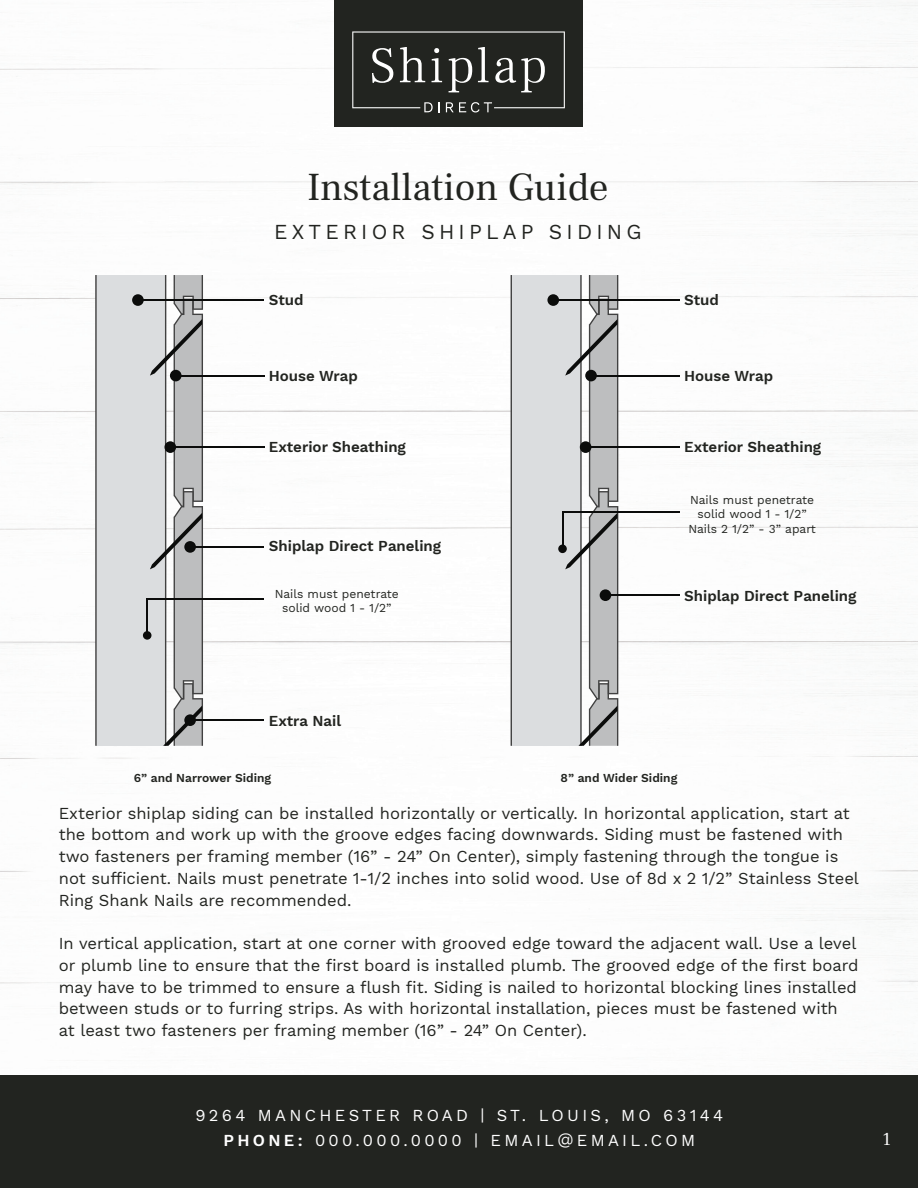
<style>
.page{position:relative;width:918px;height:1188px;background:#fff}
.page>*{position:absolute;margin:0;border:0;box-sizing:border-box;transform-origin:0 0}
.t1{font:39px "Frank Ruhl Libre";color:#222420}
.t2{font:21px "Work Sans";letter-spacing:.2em;color:#222420}
.t3{font:18px "Frank Ruhl Libre";color:#fff}
.t4{font:16.5px/21.8px "Work Sans";color:#222420}
.t5{font:16.5px/25.5px "Work Sans";letter-spacing:.2em;color:#fff;text-align:center}
.t6{font:600 15px "Work Sans";color:#222420}
.t7{font:12px/14.4px "Work Sans";color:#222420;text-align:center}
.t8{font:600 12px "Work Sans";color:#222420}
.s1{font-weight:600}
</style>
<div class="page">
<img style="left:0;top:2px;width:918px;height:1074px">
<div style="left:0;top:1076px;width:918px;height:112px;background:#222420"></div>
<div style="left:334px;top:0;width:249px;height:126px;background:#222420"></div>
<svg style="left:352px;top:31px;width:213px;height:81px"></svg>
<div style="left:96px;top:275px;width:70px;height:227px;background:#dbdddf"></div>
<div style="left:96px;top:374px;width:70px;height:372px;background:#dbdddf"></div>
<svg style="left:95px;top:275px;width:2px;height:471px"></svg>
<div style="left:143px;top:631px;width:8px;height:9px;background:#0b0c0b;border-radius:50%"></div>
<svg style="left:150px;top:275px;width:53px;height:471px"></svg>
<div style="left:132px;top:294px;width:12px;height:12px;background:#0b0c0b;border-radius:50%"></div>
<hr style="left:140px;top:299px;width:124px;height:2px;background:#0b0c0b">
<div style="left:170px;top:370px;width:12px;height:11px;background:#0b0c0b;border-radius:50%"></div>
<hr style="left:178px;top:375px;width:86px;height:2px;background:#0b0c0b">
<div style="left:184px;top:541px;width:12px;height:12px;background:#0b0c0b;border-radius:50%"></div>
<hr style="left:193px;top:546px;width:71px;height:2px;background:#0b0c0b">
<hr style="left:146px;top:598px;width:118px;height:2px;background:#0b0c0b">
<hr style="left:146px;top:598px;width:2px;height:35px;background:#0b0c0b">
<div style="left:184px;top:714px;width:12px;height:12px;background:#0b0c0b;border-radius:50%"></div>
<hr style="left:193px;top:719px;width:71px;height:2px;background:#0b0c0b">
<div style="left:164px;top:441px;width:12px;height:12px;background:#0b0c0b;border-radius:50%"></div>
<hr style="left:173px;top:446px;width:91px;height:2px;background:#0b0c0b">
<div style="left:511px;top:275px;width:70px;height:227px;background:#dbdddf"></div>
<div style="left:511px;top:374px;width:70px;height:372px;background:#dbdddf"></div>
<svg style="left:511px;top:275px;width:1px;height:471px"></svg>
<div style="left:558px;top:545px;width:9px;height:8px;background:#0b0c0b;border-radius:50%"></div>
<svg style="left:565px;top:275px;width:53px;height:471px"></svg>
<div style="left:547px;top:294px;width:12px;height:12px;background:#0b0c0b;border-radius:50%"></div>
<hr style="left:556px;top:299px;width:124px;height:2px;background:#0b0c0b">
<div style="left:585px;top:370px;width:12px;height:11px;background:#0b0c0b;border-radius:50%"></div>
<hr style="left:593px;top:375px;width:87px;height:2px;background:#0b0c0b">
<div style="left:600px;top:589px;width:11px;height:12px;background:#0b0c0b;border-radius:50%"></div>
<hr style="left:608px;top:594px;width:72px;height:2px;background:#0b0c0b">
<hr style="left:562px;top:511px;width:118px;height:2px;background:#0b0c0b">
<hr style="left:562px;top:511px;width:2px;height:36px;background:#0b0c0b">
<div style="left:580px;top:441px;width:11px;height:12px;background:#0b0c0b;border-radius:50%"></div>
<hr style="left:588px;top:446px;width:92px;height:2px;background:#0b0c0b">
<p class="t1" style="left:307px;top:163px;width:303px">Installation Guide</p>
<p class="t2" style="left:274px;top:220px;width:369px">EXTERIOR SHIPLAP SIDING</p>
<p class="t6" style="left:269px;top:291px;width:36px">Stud</p>
<p class="t6" style="left:684px;top:291px;width:36px">Stud</p>
<p class="t6" style="left:269px;top:367px;width:90px">House Wrap</p>
<p class="t6" style="left:684px;top:367px;width:90px">House Wrap</p>
<p class="t6" style="left:269px;top:438px;width:139px">Exterior Sheathing</p>
<p class="t6" style="left:684px;top:438px;width:139px">Exterior Sheathing</p>
<p class="t6" style="left:269px;top:537px;width:174px">Shiplap Direct Paneling</p>
<p class="t7" style="left:275px;top:587px;width:126px">Nails must penetrate solid wood 1 - 1/2”</p>
<p class="t7" style="left:690px;top:493px;width:126px">Nails must penetrate solid wood 1 - 1/2”</p>
<p class="t7" style="left:688px;top:522px;width:129px">Nails 2 1/2” - 3” apart</p>
<p class="t6" style="left:684px;top:587px;width:174px">Shiplap Direct Paneling</p>
<p class="t6" style="left:269px;top:712px;width:74px">Extra Nail</p>
<p class="t8" style="left:134px;top:771px;width:139px">6” and Narrower Siding</p>
<p class="t8" style="left:561px;top:771px;width:118px">8” and Wider Siding</p>
<p class="t4" style="left:59px;top:803px;width:802px">Exterior shiplap siding can be installed horizontally or vertically. In horizontal application, start at the bottom and work up with the groove edges facing downwards. Siding must be fastened with two fasteners per framing member (16” - 24” On Center), simply fastening through the tongue is not sufficient. Nails must penetrate 1-1/2 inches into solid wood. Use of 8d x 2 1/2” Stainless Steel Ring Shank Nails are recommended.</p>
<p class="t4" style="left:59px;top:933px;width:801px">In vertical application, start at one corner with grooved edge toward the adjacent wall. Use a level or plumb line to ensure that the first board is installed plumb. The grooved edge of the first board may have to be trimmed to ensure a flush fit. Siding is nailed to horizontal blocking lines installed between studs or to furring strips. As with horizontal installation, pieces must be fastened with<br>at least two fasteners per framing member (16” - 24” On Center).</p>
<p class="t5" style="left:195px;top:1103px;width:529px">9264 MANCHESTER ROAD | ST. LOUIS, MO 63144<br><span class="s1">PHONE:</span> 000.000.0000 | EMAIL@EMAIL.COM</p>
<p class="t3" style="left:883px;top:1128px;width:10px">1</p>
</div>
